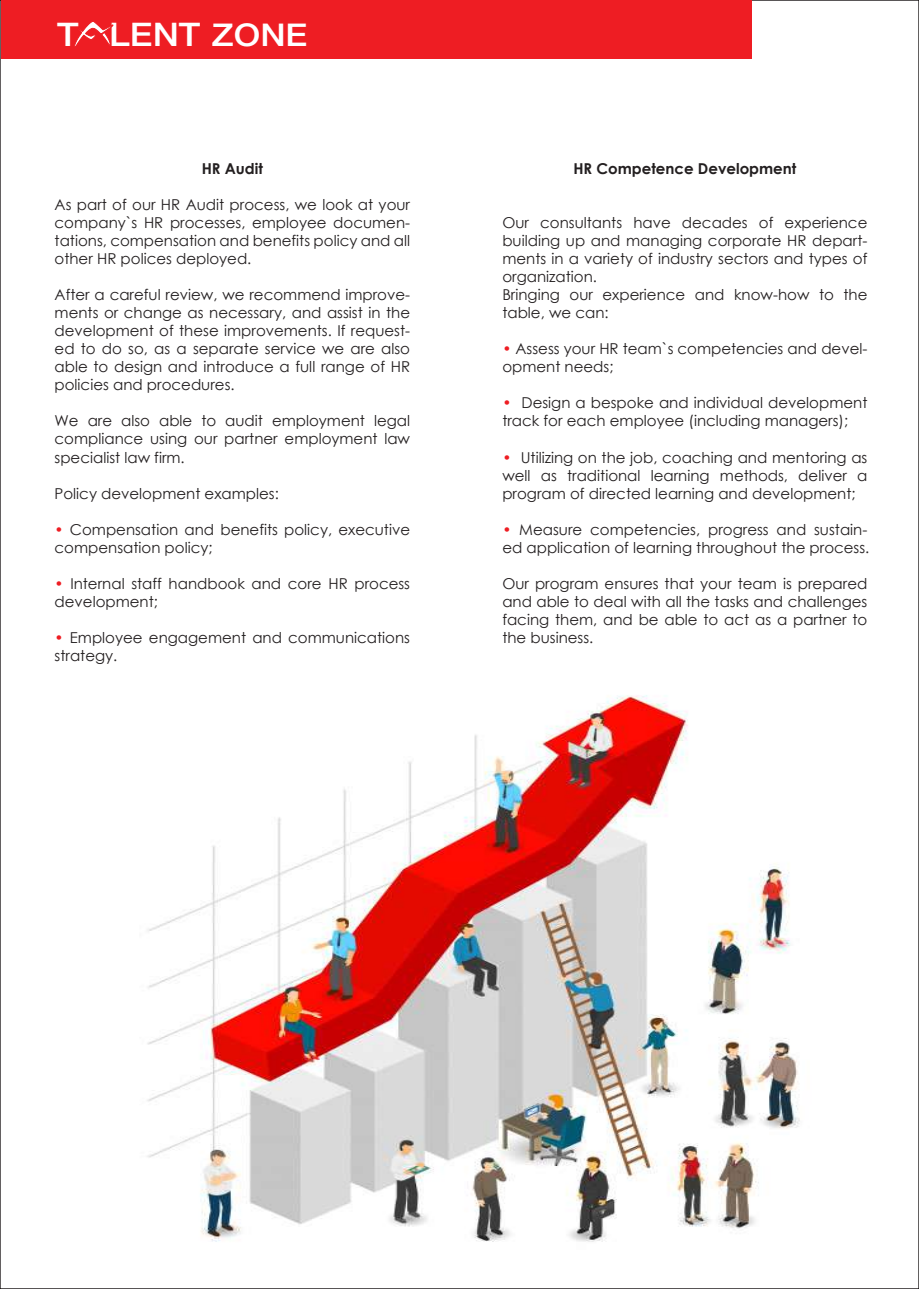
<style>
.page{position:relative;width:919px;height:1289px;background:#fff}
.page>*{position:absolute;margin:0;border:0;box-sizing:border-box;transform-origin:0 0}
.t1{font:500 32.7px "Helvetica Neue Cyr";color:#fff;scale:1.11 1}
.t2{font:15px/18px "Century Gothic";color:#231f20}
.t3{font:700 15px "Century Gothic";color:#231f20}
.s1{font-size:31.5px}
.s2{color:#ee1d23}
</style>
<div class="page">
<img style="left:147px;top:695px;width:653px;height:547px">
<div style="left:1px;top:0;width:750px;height:58px;background:#ee1d23"></div>
<svg style="left:74px;top:22px;width:37px;height:24px"></svg>
<h1 class="t1" style="left:57px;top:17px;width:227px">T LENT <span class="s1">ZONE</span></h1>
<p class="t3" style="left:202px;top:157px;width:63px">HR Audit</p>
<p class="t2" style="left:55px;top:196px;width:357px;text-align:justify">As part of our HR Audit process, we look at your company`s HR processes, employee documen&shy;tations, compensation and benefits policy and all other HR polices deployed.</p>
<p class="t2" style="left:55px;top:286px;width:357px;text-align:justify">After a careful review, we recommend improve&shy;ments or change as necessary, and assist in the development of these improvements. If request&shy;ed to do so, as a separate service we are also able to design and introduce a full range of HR policies and procedures.</p>
<p class="t2" style="left:55px;top:412px;width:357px;text-align:justify">We are also able to audit employment legal compliance using our partner employment law specialist law firm.</p>
<p class="t2" style="left:55px;top:484px;width:226px">Policy development examples:</p>
<p class="t2" style="left:55px;top:520px;width:357px"><span class="s2">•</span> Compensation and benefits policy, executive compensation policy;</p>
<p class="t2" style="left:55px;top:574px;width:357px"><span class="s2">•</span> Internal staff handbook and core HR process development;</p>
<p class="t2" style="left:55px;top:628px;width:357px"><span class="s2">•</span> Employee engagement and communications strategy.</p>
<p class="t3" style="left:573px;top:157px;width:224px">HR Competence Development</p>
<p class="t2" style="left:502px;top:214px;width:366px">Our consultants have decades of experience building up and managing corporate HR depart&shy;ments in a variety of industry sectors and types of organization.<br>Bringing our experience and know-how to the table, we can:</p>
<p class="t2" style="left:502px;top:340px;width:366px"><span class="s2">•</span> Assess your HR team`s competencies and devel&shy;opment needs;</p>
<p class="t2" style="left:502px;top:394px;width:366px"><span class="s2">•</span> Design a bespoke and individual development track for each employee (including managers);</p>
<p class="t2" style="left:502px;top:448px;width:366px;text-align:justify"><span class="s2">•</span> Utilizing on the job, coaching and mentoring as well as traditional learning methods, deliver a program of directed learning and development;</p>
<p class="t2" style="left:502px;top:520px;width:368px"><span class="s2">•</span> Measure competencies, progress and sustain&shy;ed application of learning throughout the process.</p>
<p class="t2" style="left:502px;top:574px;width:366px;text-align:justify">Our program ensures that your team is prepared and able to deal with all the tasks and challenges facing them, and be able to act as a partner to the business.</p>
</div>
